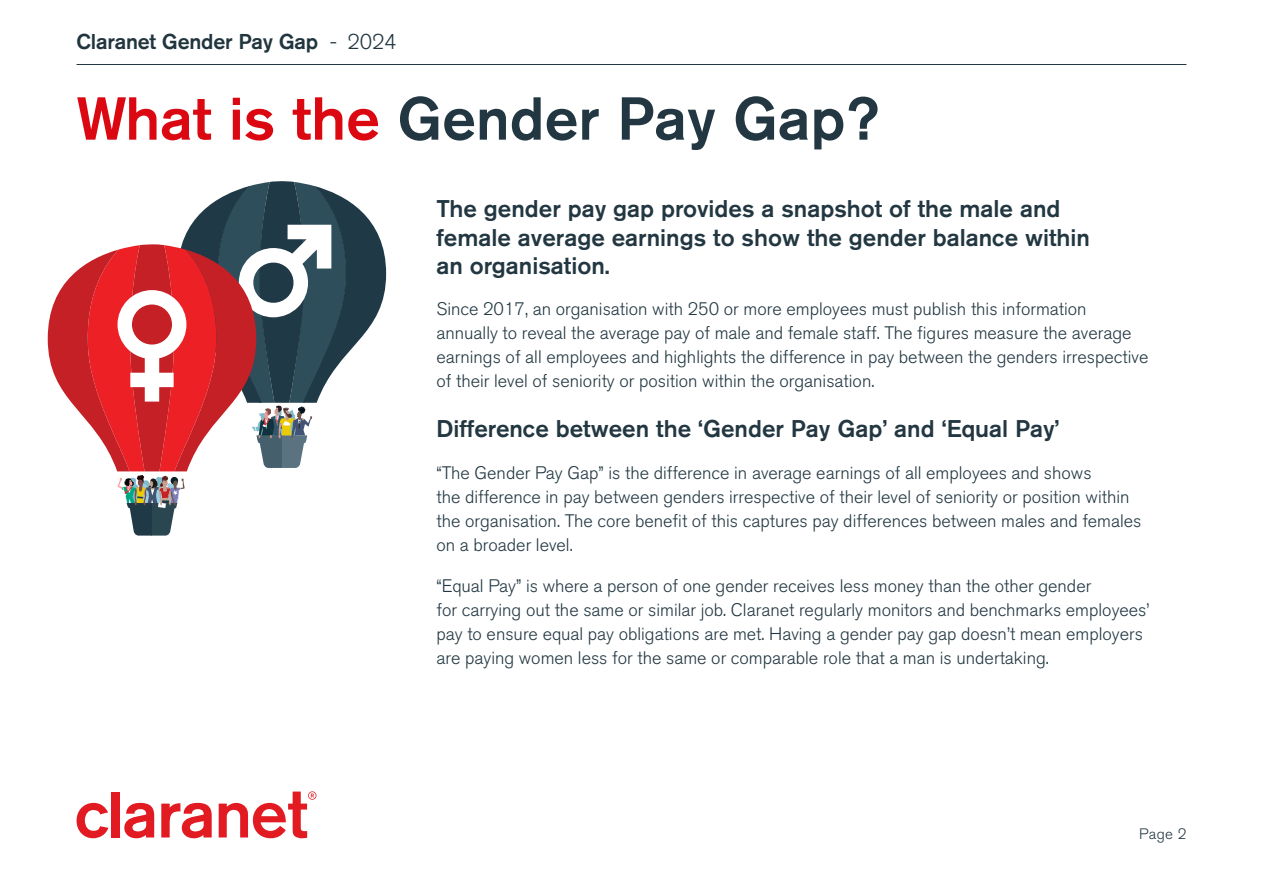
<style>
.page{position:relative;width:1263px;height:893px;background:#fff}
.page>*{position:absolute;margin:0;border:0;box-sizing:border-box;transform-origin:0 0}
.t1{font:500 60px "Akzidenz Grotesk BQ";color:#223741}
.t2{font:500 24px/28.8px "Akzidenz Grotesk BQ";color:#223741}
.t3{font:500 21.3px "Akzidenz Grotesk BQ";letter-spacing:-.01em;color:#21353f}
.t4{font:300 18px/24px "Akzidenz Grotesk BQ";color:#223741}
.t5{font:300 15px "Akzidenz Grotesk BQ";color:#243842}
.s1{font-weight:300}
.s2{color:#db0812}
</style>
<div class="page">
<svg style="left:48px;top:181px;width:338px;height:355px"></svg>
<hr style="left:77px;top:64px;width:1109px;height:1px;background:#223741">
<svg style="left:77px;top:803px;width:31px;height:35px"></svg>
<div style="left:111px;top:791px;width:9px;height:46px;background:#e21a21"></div>
<svg style="left:124px;top:803px;width:30px;height:35px"></svg>
<svg style="left:161px;top:803px;width:51px;height:35px"></svg>
<svg style="left:219px;top:791px;width:97px;height:47px"></svg>
<p class="t3" style="left:77px;top:28px;width:322px">Claranet Gender Pay Gap <span class="s1">- 2024</span></p>
<p class="t1" style="left:77px;top:82px;width:804px"><span class="s2">What is the</span> Gender Pay Gap?</p>
<p class="t2" style="left:436px;top:194px;width:655px">The gender pay gap provides a snapshot of the male and female average earnings to show the gender balance within an organisation.</p>
<p class="t4" style="left:436px;top:298px;width:713px">Since 2017, an organisation with 250 or more employees must publish this information annually to reveal the average pay of male and female staff. The figures measure the average earnings of all employees and highlights the difference in pay between the genders irrespective of their level of seniority or position within the organisation.</p>
<p class="t2" style="left:436px;top:414px;width:625px">Difference between the ‘Gender Pay Gap’ and ‘Equal Pay’</p>
<p class="t4" style="left:436px;top:461px;width:706px">“The Gender Pay Gap” is the difference in average earnings of all employees and shows<br>the difference in pay between genders irrespective of their level of seniority or position within the organisation. The core benefit of this captures pay differences between males and females on a broader level.</p>
<p class="t4" style="left:436px;top:574px;width:715px">“Equal Pay” is where a person of one gender receives less money than the other gender<br>for carrying out the same or similar job. Claranet regularly monitors and benchmarks employees’ pay to ensure equal pay obligations are met. Having a gender pay gap doesn’t mean employers are paying women less for the same or comparable role that a man is undertaking.</p>
<p class="t5" style="left:1139px;top:825px;width:49px">Page 2</p>
</div>
